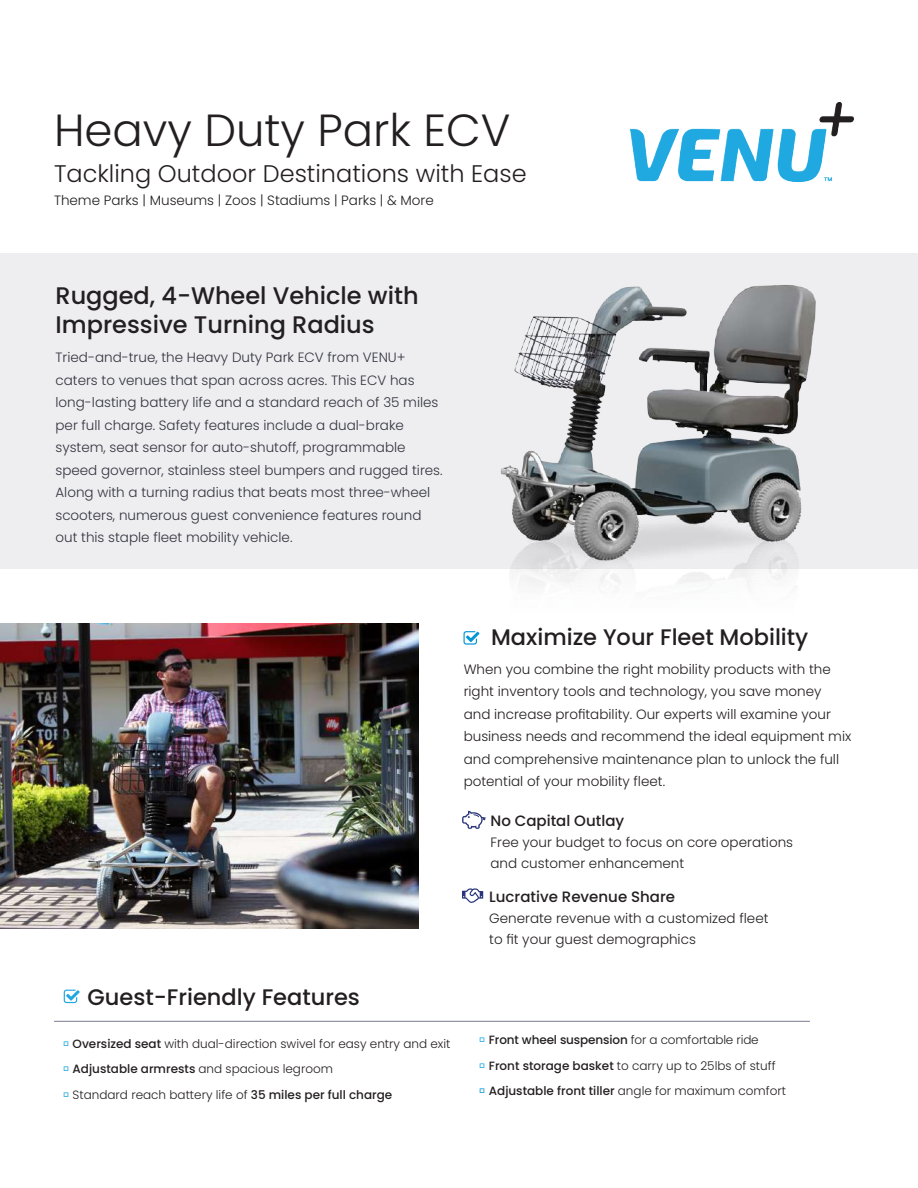
<style>
.page{position:relative;width:918px;height:1188px;background:#fff}
.page>*{position:absolute;margin:0;border:0;box-sizing:border-box;transform-origin:0 0}
.t1{font:300 45px "Poppins";color:#231f20}
.t2{font:500 24px/29.2px "Poppins";color:#231f20}
.t3{font:300 24px "Poppins";color:#231f20}
.t4{font:500 22.5px "Poppins";color:#231f20}
.t5{font:500 15px "Poppins";color:#231f20}
.t6{font:300 13.5px/22.5px "Poppins";color:#231f20}
.t7{font:300 13.5px/22.5px "Poppins";color:#33343e}
.t8{font:300 12px/25.5px "Poppins";color:#231f20}
.s1{font-family:"Trebuchet MS";font-weight:700;color:#20a8e0}
.s2{font-weight:500}
.s3{font-family:"Trebuchet MS";font-weight:700;color:#0397d6}
</style>
<div class="page">
<svg style="left:463px;top:631px;width:16px;height:14px"></svg>
<svg style="left:462px;top:811px;width:24px;height:18px"></svg>
<svg style="left:462px;top:888px;width:21px;height:15px"></svg>
<img style="left:0;top:623px;width:418px;height:305px">
<hr style="left:54px;top:1021px;width:756px;height:1px;background:#7a7c8d">
<svg style="left:64px;top:990px;width:16px;height:13px"></svg>
<div style="left:0;top:254px;width:918px;height:315px;background:#eeeef1"></div>
<img style="left:500px;top:285px;width:316px;height:301px">
<img style="left:631px;top:102px;width:222px;height:80px">
<h1 class="t1" style="left:54px;top:104px;width:458px">Heavy Duty Park ECV</h1>
<h2 class="t3" style="left:54px;top:160px;width:474px">Tackling Outdoor Destinations with Ease</h2>
<p class="t6" style="left:54px;top:189px;width:381px">Theme Parks | Museums | Zoos | Stadiums | Parks | &amp; More</p>
<h2 class="t2" style="left:56px;top:281px;width:365px">Rugged, 4-Wheel Vehicle with<br>Impressive Turning Radius</h2>
<p class="t7" style="left:56px;top:346px;width:389px">Tried-and-true, the Heavy Duty Park ECV from VENU+ caters to venues that span across acres. This ECV has long-lasting battery life and a standard reach of 35 miles per full charge. Safety features include a dual-brake system, seat sensor for auto-shutoff, programmable speed governor, stainless steel bumpers and rugged tires.<br>Along with a turning radius that beats most three-wheel scooters, numerous guest convenience features round out this staple fleet mobility vehicle.</p>
<h3 class="t4" style="left:88px;top:984px;width:274px">Guest-Friendly Features</h3>
<h3 class="t4" style="left:491px;top:624px;width:319px">Maximize Your Fleet Mobility</h3>
<p class="t6" style="left:464px;top:658px;width:389px">When you combine the right mobility products with the right inventory tools and technology, you save money and increase profitability. Our experts will examine your business needs and recommend the ideal equipment mix and comprehensive maintenance plan to unlock the full potential of your mobility fleet.</p>
<p class="t5" style="left:491px;top:812px;width:135px">No Capital Outlay</p>
<p class="t6" style="left:491px;top:832px;width:304px;line-height:21px">Free your budget to focus on core operations and customer enhancement</p>
<p class="t5" style="left:489px;top:888px;width:187px">Lucrative Revenue Share</p>
<p class="t6" style="left:489px;top:908px;width:281px;line-height:21px">Generate revenue with a customized fleet to fit your guest demographics</p>
<p class="t8" style="left:63px;top:1031px;width:389px"><span class="s1">☐</span> <span class="s2">Oversized seat</span> with dual-direction swivel for easy entry and exit <span class="s1">☐</span> <span class="s2">Adjustable armrests</span> and spacious legroom<br><span class="s1">☐</span> Standard reach battery life of <span class="s2">35 miles per full charge</span></p>
<p class="t8" style="left:479px;top:1027px;width:308px"><span class="s1">☐</span> <span class="s2">Front wheel suspension</span> for a comfortable ride<br><span class="s1">☐</span> <span class="s2">Front storage basket</span> to carry up to 25lbs of stuff<br><span class="s3">☐</span> <span class="s2">Adjustable front tiller</span> angle for maximum comfort</p>
</div>
